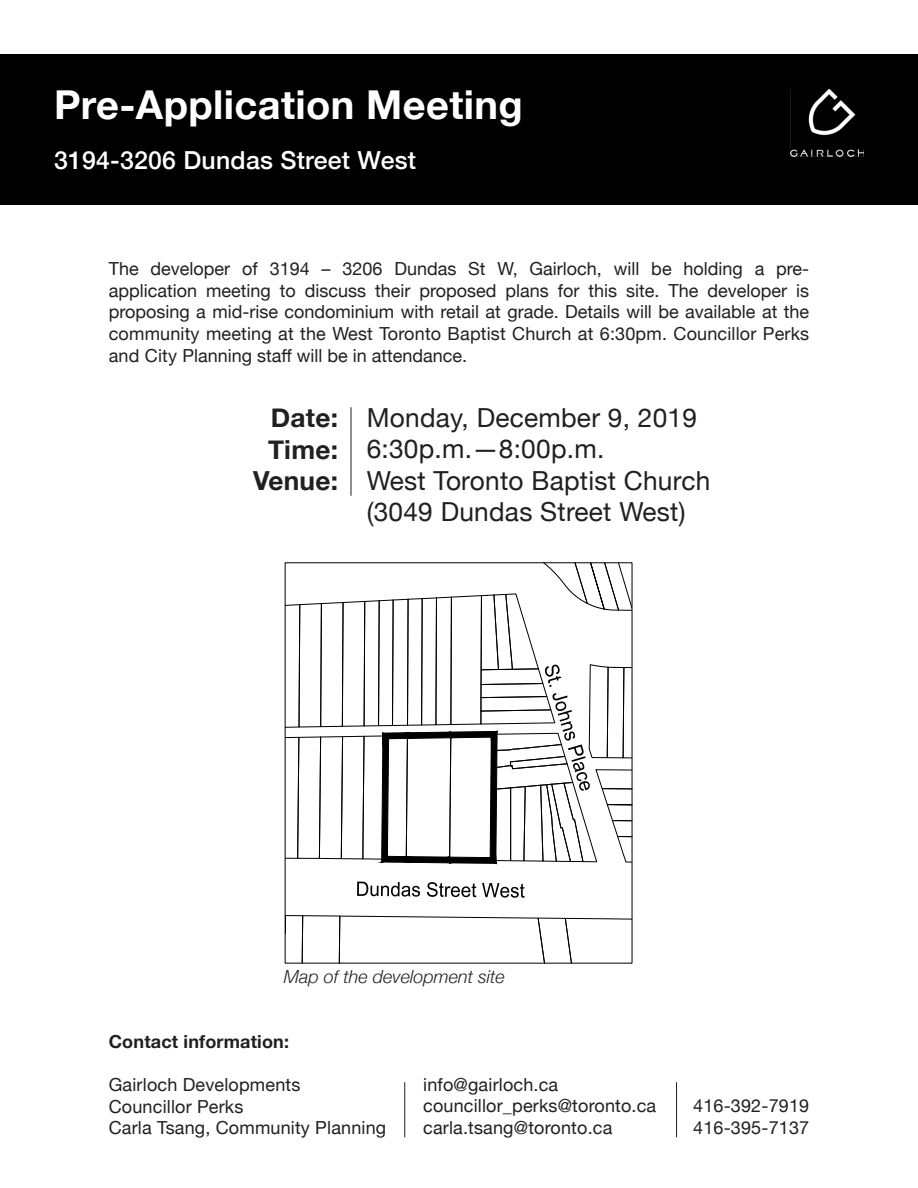
<style>
.page{position:relative;width:918px;height:1188px;background:#fff}
.page>*{position:absolute;margin:0;border:0;box-sizing:border-box;transform-origin:0 0}
.t1{font:700 39.75px "Helvetica Neue";letter-spacing:.01em;color:#fff}
.t2{font:26.25px/31.5px "Helvetica Neue";letter-spacing:.01em;color:#231f20}
.t3{font:700 26.25px "Helvetica Neue";letter-spacing:.01em;color:#231f20}
.t4{font:500 24.75px "Helvetica Neue";letter-spacing:.01em;color:#fff}
.t5{font:18px/21.6px "Helvetica Neue";letter-spacing:.01em;color:#231f20;text-align:justify}
.t6{font:italic 300 18px "Helvetica Neue";color:#231f20}
.t7{font:700 18px "Helvetica Neue";letter-spacing:.01em;color:#231f20}
</style>
<div class="page">
<svg style="left:285px;top:915px;width:347px;height:49px"></svg>
<svg style="left:357px;top:882px;width:63px;height:15px"></svg>
<svg style="left:427px;top:882px;width:49px;height:15px"></svg>
<svg style="left:482px;top:883px;width:43px;height:15px"></svg>
<svg style="left:287px;top:565px;width:343px;height:299px"></svg>
<div style="left:0;top:54px;width:918px;height:150px;background:#000"></div>
<img style="left:791px;top:89px;width:73px;height:68px">
<hr style="left:351px;top:407px;width:1px;height:89px;background:#231f20">
<hr style="left:405px;top:1082px;width:1px;height:55px;background:#231f20">
<hr style="left:676px;top:1082px;width:1px;height:55px;background:#231f20">
<p class="t1" style="left:54px;top:74px;width:470px">Pre-Application Meeting</p>
<p class="t4" style="left:54px;top:140px;width:364px">3194-3206 Dundas Street West</p>
<p class="t5" style="left:109px;top:259px;width:702px">The developer of 3194 – 3206 Dundas St W, Gairloch, will be holding a pre&shy;application meeting to discuss their proposed plans for this site. The developer is proposing a mid-rise condominium with retail at grade. Details will be available at the community meeting at the West Toronto Baptist Church at 6:30pm. Councillor Perks and City Planning staff will be in attendance.</p>
<p class="t3" style="left:271px;top:397px;width:69px">Date:</p>
<p class="t3" style="left:268px;top:429px;width:71px">Time:</p>
<p class="t3" style="left:253px;top:460px;width:86px">Venue:</p>
<p class="t2" style="left:367px;top:403px;width:332px">Monday, December 9, 2019</p>
<p class="t2" style="left:367px;top:435px;width:239px">6:30p.m.—8:00p.m.</p>
<p class="t2" style="left:367px;top:466px;width:345px">West Toronto Baptist Church (3049 Dundas Street West)</p>
<p class="t6" style="left:284px;top:962px;width:223px">Map of the development site</p>
<p class="t7" style="left:109px;top:1027px;width:182px">Contact information:</p>
<p class="t5" style="left:109px;top:1075px;width:193px">Gairloch Developments</p>
<p class="t5" style="left:109px;top:1097px;width:136px">Councillor Perks</p>
<p class="t5" style="left:109px;top:1118px;width:279px">Carla Tsang, Community Planning</p>
<p class="t5" style="left:423px;top:1075px;width:137px">info@gairloch.ca</p>
<p class="t5" style="left:423px;top:1096px;width:235px">councillor_perks@toronto.ca</p>
<p class="t5" style="left:693px;top:1096px;width:118px">416-392-7919</p>
<p class="t5" style="left:423px;top:1118px;width:191px">carla.tsang@toronto.ca</p>
<p class="t5" style="left:693px;top:1118px;width:118px">416-395-7137</p>
</div>
